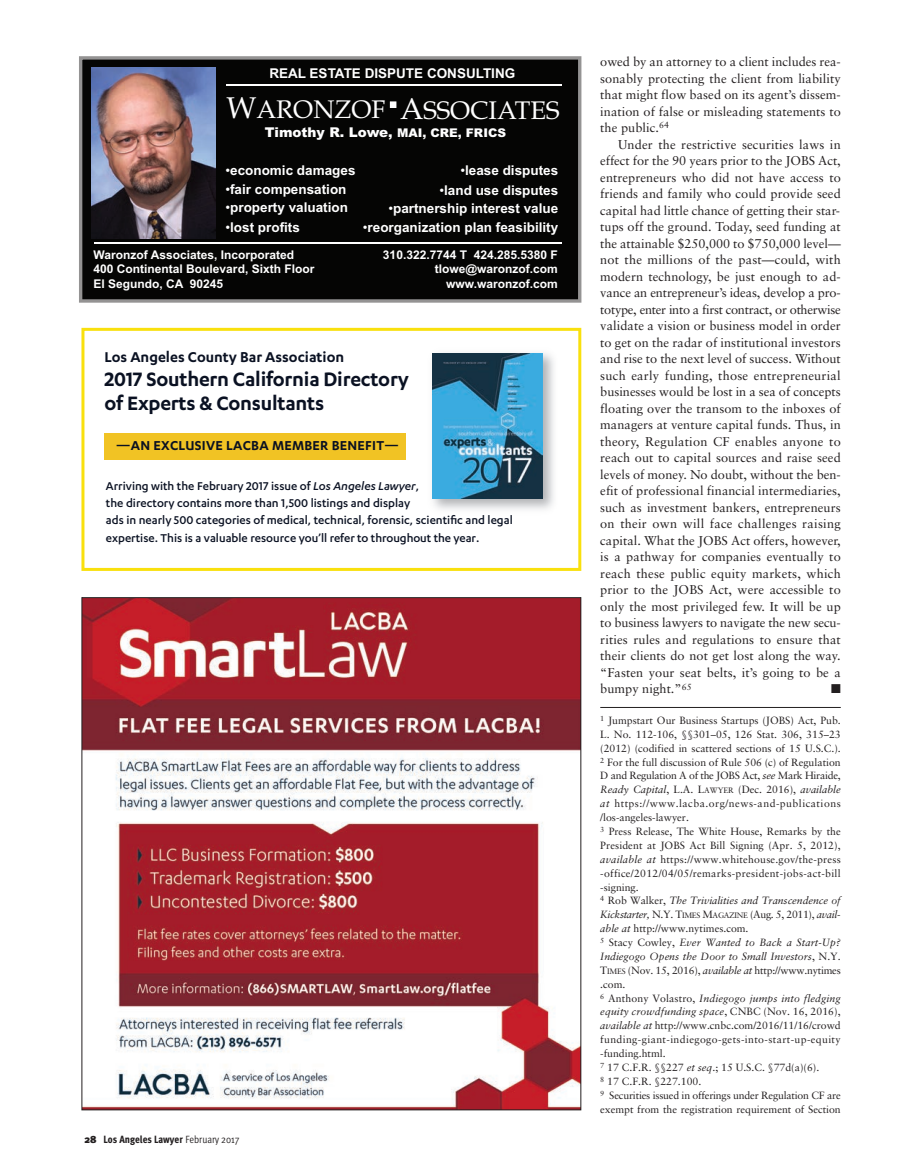
<style>
.page{position:relative;width:904px;height:1165px;background:#fff}
.page>*{position:absolute;margin:0;border:0;box-sizing:border-box;transform-origin:0 0}
.t1{font:25.5px "Book Antiqua";color:#fff}
.t2{font:600 22.5px/24px "Karbon";letter-spacing:-.01em;color:#0a1122}
.t3{font:600 16.5px "Karbon";color:#0a1122}
.t4{font:600 15px "Karbon";letter-spacing:.015em;color:#0a1122}
.t5{font:700 13.5px "Arial";color:#fff}
.t6{font:900 13.5px "Arial";color:#fff}
.t7{font:500 13.2px/17.1px "Karbon";color:#0a1122}
.t8{font:12.75px/16.5px "Sabon";letter-spacing:.005em;color:#231f20;text-align:justify}
.t9{font:12.75px "Zapf Dingbats ITC";color:#231f20}
.t10{font:700 12px/13.5px "Arial";color:#fff}
.t11{font:10.5px/13.8px "Sabon";color:#231f20}
.t12{font:800 10.5px "Meta Cond";color:#231f20}
.s1{font-size:30px}
.s2{font-size:12px}
.s3{font-weight:400}
.s4{font-style:italic}
.s5{font-family:"Meta Plus";font-weight:900}
.s6{font-family:"Meta Cond Normal";font-weight:400}
.s7{font-size:7.8px}
</style>
<div class="page">
<hr style="left:600px;top:707px;width:240px;height:1px;background:#231f20">
<div style="left:79px;top:56px;width:502px;height:247px;background:#050504"></div>
<img style="left:91px;top:67px;width:124px;height:172px">
<svg style="left:390px;top:101px;width:6px;height:7px"></svg>
<hr style="left:94px;top:242px;width:467px;height:2px;background:#fff">
<hr style="left:226px;top:85px;width:336px;height:1px;background:#fff">
<img style="left:83px;top:599px;width:496px;height:509px">
<div style="left:104px;top:433px;width:301px;height:27px;background:#f1c324"></div>
<div style="left:81px;top:328px;width:500px;height:243px;border:3px solid #f9e00d"></div>
<img style="left:432px;top:353px;width:122px;height:157px">
<img style="left:432px;top:353px;width:110px;height:145px">
<p class="t5" style="left:269px;top:65px;width:247px">REAL ESTATE DISPUTE CONSULTING</p>
<h1 class="t1" style="left:226px;top:94px;width:335px"><span class="s1">W</span>ARONZOF <span class="s1">A</span>SSOCIATES</h1>
<p class="t6" style="left:265px;top:124px;width:243px">Timothy R. Lowe, <span class="s2">MAI, CRE, FRICS</span></p>
<p class="t5" style="left:225px;top:161px;width:132px"><span class="s3">•</span>economic damages</p>
<p class="t5" style="left:225px;top:181px;width:123px"><span class="s3">•</span>fair compensation</p>
<p class="t5" style="left:225px;top:199px;width:124px"><span class="s3">•</span>property valuation</p>
<p class="t5" style="left:225px;top:218px;width:76px"><span class="s3">•</span>lost profits</p>
<p class="t10" style="left:93px;top:249px;width:222px">Waronzof Associates, Incorporated<br>400 Continental Boulevard, Sixth Floor</p>
<p class="t10" style="left:93px;top:277px;width:131px">El Segundo, CA 90245</p>
<p class="t5" style="left:460px;top:162px;width:99px"><span class="s3">•</span>lease disputes</p>
<p class="t5" style="left:439px;top:181px;width:120px"><span class="s3">•</span>land use disputes</p>
<p class="t5" style="left:388px;top:199px;width:171px"><span class="s3">•</span>partnership interest value</p>
<p class="t5" style="left:363px;top:219px;width:197px"><span class="s3">•</span>reorganization plan feasibility</p>
<p class="t10" style="left:383px;top:248px;width:176px;text-align:right">310.322.7744 T 424.285.5380 F tlowe@waronzof.com</p>
<p class="t10" style="left:446px;top:277px;width:113px">www.waronzof.com</p>
<p class="t3" style="left:104px;top:346px;width:241px">Los Angeles County Bar Association</p>
<h2 class="t2" style="left:104px;top:366px;width:306px">2017 Southern California Directory of Experts &amp; Consultants</h2>
<p class="t4" style="left:116px;top:436px;width:284px">—AN EXCLUSIVE LACBA MEMBER BENEFIT—</p>
<p class="t7" style="left:106px;top:477px;width:408px">Arriving with the February 2017 issue of <span class="s4">Los Angeles Lawyer</span>,<br>the directory contains more than 1,500 listings and display<br>ads in nearly 500 categories of medical, technical, forensic, scientific and legal expertise. This is a valuable resource you’ll refer to throughout the year.</p>
<p class="t12" style="left:84px;top:1136px;width:157px"><span class="s5">28</span> Los Angeles Lawyer <span class="s6">February 2017</span></p>
<p class="t8" style="left:600px;top:54px;width:242px">owed by an attorney to a client includes rea&shy;sonably protecting the client from liability that might flow based on its agent’s dissem&shy;ination of false or misleading statements to the public.<sup>64</sup></p>
<p class="t8" style="left:600px;top:137px;width:242px;text-indent:18px">Under the restrictive securities laws in effect for the 90 years prior to the JOBS Act, entrepreneurs who did not have access to friends and family who could provide seed capital had little chance of getting their star&shy;tups off the ground. Today, seed funding at the attainable $250,000 to $750,000 level— not the millions of the past—could, with modern technology, be just enough to ad - vance an entrepreneur’s ideas, develop a pro&shy;totype, enter into a first contract, or otherwise validate a vision or business model in order to get on the radar of institutional investors and rise to the next level of success. Without such early funding, those entrepreneurial businesses would be lost in a sea of concepts floating over the transom to the inboxes of managers at venture capital funds. Thus, in theory, Regulation CF enables anyone to reach out to capital sources and raise seed levels of money. No doubt, without the ben&shy;efit of professional financial intermediaries, such as investment bankers, entrepreneurs on their own will face challenges raising capital. What the JOBS Act offers, however, is a pathway for companies eventually to reach these public equity markets, which prior to the JOBS Act, were accessible to only the most privileged few. It will be up to business lawyers to navigate the new secu&shy;rities rules and regulations to ensure that their clients do not get lost along the way. “Fasten your seat belts, it’s going to be a bumpy night.”<sup>65</sup></p>
<p class="t9" style="left:830px;top:681px;width:11px">■</p>
<p class="t11" style="left:600px;top:714px;width:242px"><sup>1</sup> Jumpstart Our Business Startups (JOBS) Act, Pub.<br>L. No. 112-106, §§301–05, 126 Stat. 306, 315–23 (2012) (codified in scattered sections of 15 U.S.C.).<br><sup>2</sup> For the full discussion of Rule 506 (c) of Regulation D and Regulation A of the JOBS Act, <span class="s4">see</span> Mark Hiraide, <span class="s4">Ready Capital</span>, L.A. L<span class="s7">AWYER</span> (Dec. 2016), <span class="s4">available at</span> https://www.lacba.org/news-and-publications /los-angeles-lawyer.<br><sup>3</sup> Press Release, The White House, Remarks by the President at JOBS Act Bill Signing (Apr. 5, 2012), <span class="s4">available at</span> https://www.whitehouse.gov/the-press -office/2012/04/05/remarks-president-jobs-act-bill -signing.<br><sup>4</sup> Rob Walker, <span class="s4">The Trivialities and Transcendence of Kickstarter,</span> N.Y. T<span class="s7">IMES</span> M<span class="s7">AGAZINE</span> (Aug. 5, 2011), <span class="s4">avail&shy;able at</span> http://www.nytimes.com.<br><sup>5</sup> Stacy Cowley, <span class="s4">Ever Wanted to Back a Start-Up?<br>Indiegogo Opens the Door to Small Investors</span>, N.Y.<br>T<span class="s7">IMES</span> (Nov. 15, 2016), <span class="s4">available at</span> http://www.nytimes .com.<br><sup>6</sup> Anthony Volastro, <span class="s4">Indiegogo jumps into fledging equity crowdfunding space</span>, CNBC (Nov. 16, 2016), <span class="s4">available at</span> http://www.cnbc.com/2016/11/16/crowd funding-giant-indiegogo-gets-into-start-up-equity -funding.html.<br><sup>7</sup> 17 C.F.R. §§227 <span class="s4">et seq</span>.; 15 U.S.C. §77d(a)(6).<br><sup>8</sup> 17 C.F.R. §227.100.<br><sup>9</sup> Securities issued in offerings under Regulation CF are exempt from the registration requirement of Section</p>
</div>
